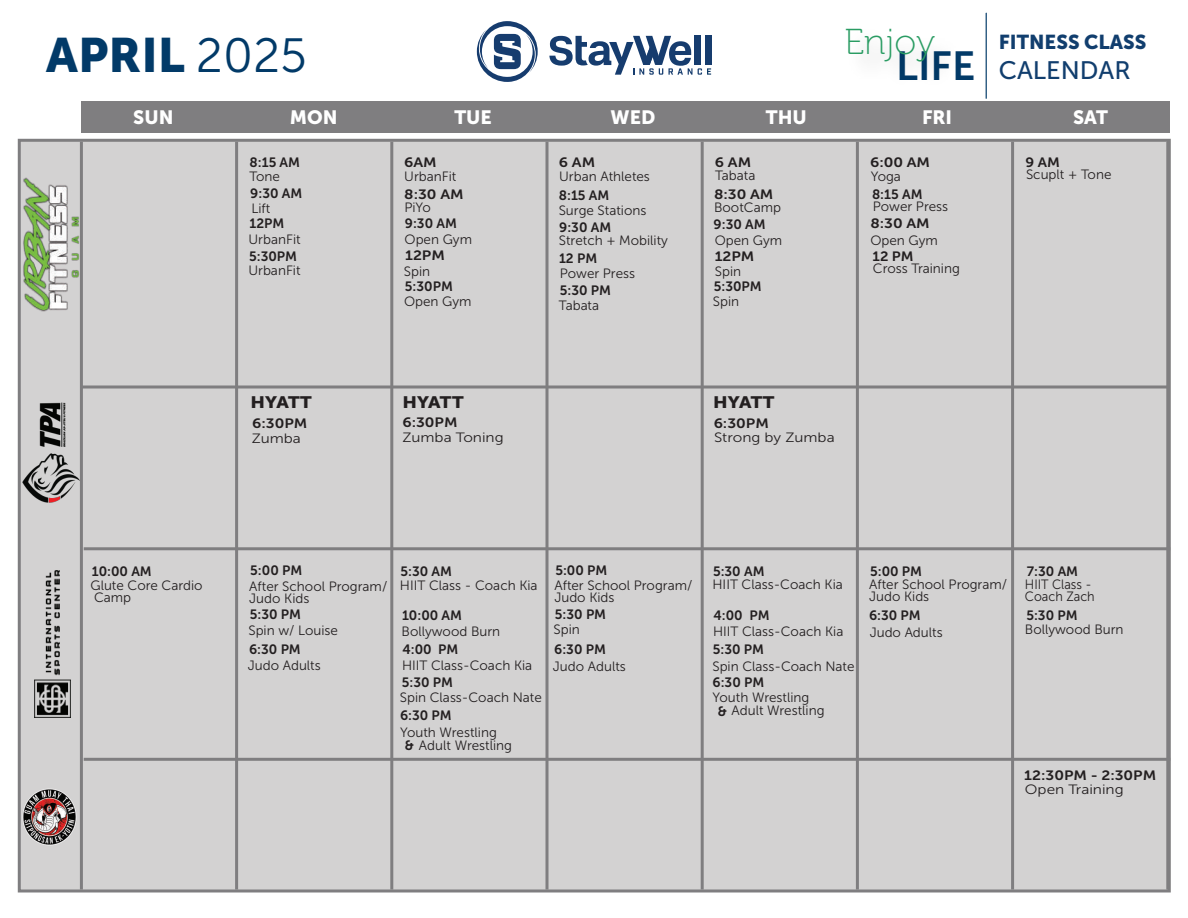
<style>
.page{position:relative;width:1188px;height:918px;background:#fff}
.page>*{position:absolute;margin:0;border:0;box-sizing:border-box;transform-origin:0 0}
.t1{font:48px "Museo Sans 900";color:#023a68}
.t2{font:40.5px "Museo Sans 700";color:#023a68}
.t3{font:36px "Museo 100";color:#2a9c63}
.t4{font:25.2px "Museo Sans 500";color:#113e6e}
.t5{font:20.1px "Museo Sans 900";color:#113e6e}
.t6{font:19.2px "Museo Sans 900";color:#fff}
.t7{font:16.5px "Museo Sans 900";letter-spacing:-.02em;color:#231f20;scale:1.14 1}
.t8{font:13.5px/12px "Museo Sans 300";color:#231f20}
.t9{font:13.5px "Museo Sans 700";color:#231f20}
.t10{font:13.5px "Museo Sans 700";color:#231f20;scale:1.14 1}
.t11{font:13.5px "Museo Sans 300";color:#231f20;scale:1.14 1}
.t12{font:13.5px/12px "Museo Sans 300";color:#231f20;scale:.93 1}
.t13{font:13.5px "Museo Sans 700";color:#231f20;scale:1.08 1}
.s1{font-family:"Museo Sans 300"}
.s2{font-family:"Museo Sans 700"}
</style>
<div class="page">
<div style="left:18px;top:139px;width:1153px;height:753px;background:#d3d2d2;border:3px solid #7f7e80"></div>
<div style="left:81px;top:101px;width:1089px;height:32px;background:#7f7e80"></div>
<hr style="left:986px;top:13px;width:1px;height:86px;background:#023a68">
<img style="left:17px;top:164px;width:63px;height:161px">
<img style="left:22px;top:788px;width:54px;height:58px">
<img style="left:17px;top:396px;width:63px;height:113px">
<hr style="left:80px;top:142px;width:3px;height:748px;background:#7f7e80">
<hr style="left:235px;top:142px;width:3px;height:748px;background:#7f7e80">
<hr style="left:390px;top:142px;width:3px;height:748px;background:#7f7e80">
<hr style="left:546px;top:142px;width:3px;height:748px;background:#7f7e80">
<hr style="left:701px;top:142px;width:3px;height:748px;background:#7f7e80">
<hr style="left:856px;top:142px;width:3px;height:748px;background:#7f7e80">
<hr style="left:1011px;top:142px;width:3px;height:748px;background:#7f7e80">
<hr style="left:1166px;top:142px;width:3px;height:748px;background:#7f7e80">
<hr style="left:82px;top:386px;width:1086px;height:2px;background:#7f7e80">
<hr style="left:84px;top:547px;width:1086px;height:3px;background:#7f7e80">
<svg style="left:477px;top:21px;width:61px;height:61px"></svg>
<svg style="left:549px;top:36px;width:162px;height:39px"></svg>
<hr style="left:84px;top:758px;width:1086px;height:3px;background:#7f7e80">
<img style="left:34px;top:571px;width:36px;height:147px">
<h3 class="t3" style="left:844px;top:22px;width:92px">Enjoy</h3>
<h3 class="t5" style="left:999px;top:30px;width:149px">FITNESS CLASS</h3>
<h3 class="t4" style="left:999px;top:57px;width:133px">CALENDAR</h3>
<h1 class="t1" style="left:46px;top:28px;width:262px">APRIL <span class="s1">2025</span></h1>
<h3 class="t6" style="left:133px;top:107px;width:42px">SUN</h3>
<h3 class="t6" style="left:290px;top:107px;width:49px">MON</h3>
<h3 class="t6" style="left:454px;top:107px;width:39px">TUE</h3>
<h3 class="t6" style="left:611px;top:107px;width:46px">WED</h3>
<h3 class="t6" style="left:766px;top:107px;width:43px">THU</h3>
<h3 class="t6" style="left:922px;top:107px;width:32px">FRI</h3>
<h3 class="t6" style="left:1073px;top:107px;width:36px">SAT</h3>
<h2 class="t2" style="left:896px;top:44px;width:81px">LIFE</h2>
<p class="t9" style="left:250px;top:154px;width:52px">8:15 AM</p>
<p class="t8" style="left:250px;top:170px;width:32px">Tone</p>
<p class="t9" style="left:250px;top:186px;width:54px">9:30 AM</p>
<p class="t8" style="left:251px;top:202px;width:20px">Lift</p>
<p class="t9" style="left:249px;top:216px;width:36px">12PM</p>
<p class="t8" style="left:249px;top:234px;width:54px">UrbanFit</p>
<p class="t9" style="left:249px;top:248px;width:49px">5:30PM</p>
<p class="t8" style="left:248px;top:265px;width:54px">UrbanFit</p>
<p class="t10" style="left:404px;top:154px;width:30px">6AM</p>
<p class="t10" style="left:404px;top:187px;width:54px">8:30 AM</p>
<p class="t8" style="left:404px;top:170px;width:54px">UrbanFit</p>
<p class="t8" style="left:404px;top:202px;width:28px">PiYo</p>
<p class="t9" style="left:405px;top:216px;width:54px">9:30 AM</p>
<p class="t8" style="left:405px;top:234px;width:69px">Open Gym</p>
<p class="t9" style="left:405px;top:279px;width:49px">5:30PM</p>
<p class="t8" style="left:404px;top:295px;width:69px">Open Gym</p>
<p class="t10" style="left:405px;top:248px;width:36px">12PM</p>
<p class="t8" style="left:404px;top:265px;width:28px">Spin</p>
<p class="t10" style="left:559px;top:155px;width:33px">6 AM</p>
<p class="t8" style="left:559px;top:170px;width:92px">Urban Athletes</p>
<p class="t9" style="left:559px;top:188px;width:52px">8:15 AM</p>
<p class="t8" style="left:559px;top:205px;width:89px">Surge Stations</p>
<p class="t9" style="left:559px;top:220px;width:54px">9:30 AM</p>
<p class="t8" style="left:559px;top:235px;width:111px">Stretch + Mobility</p>
<p class="t9" style="left:559px;top:251px;width:40px">12 PM</p>
<p class="t9" style="left:560px;top:283px;width:53px">5:30 PM</p>
<p class="t8" style="left:560px;top:268px;width:77px">Power Press</p>
<p class="t8" style="left:559px;top:299px;width:42px">Tabata</p>
<p class="t10" style="left:715px;top:154px;width:33px">6 AM</p>
<p class="t10" style="left:714px;top:187px;width:54px">8:30 AM</p>
<p class="t8" style="left:715px;top:170px;width:42px">Tabata</p>
<p class="t8" style="left:714px;top:202px;width:68px">BootCamp</p>
<p class="t10" style="left:715px;top:248px;width:36px">12PM</p>
<p class="t8" style="left:715px;top:265px;width:28px">Spin</p>
<p class="t9" style="left:714px;top:217px;width:54px">9:30 AM</p>
<p class="t8" style="left:715px;top:234px;width:69px">Open Gym</p>
<p class="t9" style="left:714px;top:279px;width:49px">5:30PM</p>
<p class="t8" style="left:713px;top:295px;width:28px">Spin</p>
<p class="t10" style="left:870px;top:155px;width:54px">6:00 AM</p>
<p class="t8" style="left:871px;top:170px;width:32px">Yoga</p>
<p class="t9" style="left:872px;top:187px;width:52px">8:15 AM</p>
<p class="t8" style="left:873px;top:201px;width:77px">Power Press</p>
<p class="t10" style="left:870px;top:216px;width:54px">8:30 AM</p>
<p class="t8" style="left:870px;top:234px;width:69px">Open Gym</p>
<p class="t13" style="left:873px;top:248px;width:40px">12 PM</p>
<p class="t8" style="left:873px;top:262px;width:89px">Cross Training</p>
<p class="t13" style="left:1026px;top:155px;width:33px">9 AM</p>
<p class="t8" style="left:1026px;top:169px;width:87px">Scuplt + Tone</p>
<p class="t7" style="left:251px;top:393px;width:55px">HYATT</p>
<p class="t7" style="left:402px;top:393px;width:55px">HYATT</p>
<p class="t10" style="left:252px;top:416px;width:50px">6:30PM</p>
<p class="t11" style="left:402px;top:430px;width:90px">Zumba Toning</p>
<p class="t10" style="left:402px;top:415px;width:50px">6:30PM</p>
<p class="t11" style="left:252px;top:431px;width:45px">Zumba</p>
<p class="t7" style="left:713px;top:393px;width:55px">HYATT</p>
<p class="t10" style="left:714px;top:416px;width:50px">6:30PM</p>
<p class="t11" style="left:714px;top:430px;width:107px">Strong by Zumba</p>
<p class="t9" style="left:92px;top:564px;width:62px">10:00 AM</p>
<p class="t8" style="left:90px;top:580px;width:114px">Glute Core Cardio<br>Camp</p>
<p class="t9" style="left:250px;top:563px;width:53px">5:00 PM</p>
<p class="t9" style="left:250px;top:607px;width:53px">5:30 PM</p>
<p class="t9" style="left:249px;top:642px;width:53px">6:30 PM</p>
<p class="t8" style="left:249px;top:580px;width:140px">After School Program/<br>Judo Kids</p>
<p class="t8" style="left:248px;top:624px;width:91px">Spin w/ Louise</p>
<p class="t8" style="left:248px;top:659px;width:75px">Judo Adults</p>
<p class="t9" style="left:400px;top:564px;width:53px">5:30 AM</p>
<p class="t8" style="left:400px;top:580px;width:139px">HIIT Class - Coach Kia</p>
<p class="t9" style="left:402px;top:608px;width:62px">10:00 AM</p>
<p class="t8" style="left:402px;top:625px;width:100px">Bollywood Burn</p>
<p class="t9" style="left:403px;top:642px;width:57px">4:00 PM</p>
<p class="t8" style="left:402px;top:660px;width:132px">HIIT Class-Coach Kia</p>
<p class="t9" style="left:402px;top:675px;width:53px">5:30 PM</p>
<p class="t8" style="left:400px;top:691px;width:144px">Spin Class-Coach Nate</p>
<p class="t9" style="left:400px;top:708px;width:53px">6:30 PM</p>
<p class="t8" style="left:405px;top:739px;width:109px"><span class="s2">&amp;</span> Adult Wrestling</p>
<p class="t8" style="left:400px;top:726px;width:98px">Youth Wrestling</p>
<p class="t9" style="left:555px;top:563px;width:53px">5:00 PM</p>
<p class="t9" style="left:555px;top:607px;width:53px">5:30 PM</p>
<p class="t9" style="left:554px;top:642px;width:53px">6:30 PM</p>
<p class="t8" style="left:554px;top:580px;width:140px">After School Program/<br>Judo Kids</p>
<p class="t8" style="left:554px;top:624px;width:28px">Spin</p>
<p class="t8" style="left:553px;top:661px;width:75px">Judo Adults</p>
<p class="t9" style="left:713px;top:564px;width:53px">5:30 AM</p>
<p class="t8" style="left:713px;top:578px;width:132px">HIIT Class-Coach Kia</p>
<p class="t9" style="left:714px;top:608px;width:57px">4:00 PM</p>
<p class="t8" style="left:713px;top:625px;width:132px">HIIT Class-Coach Kia</p>
<p class="t9" style="left:713px;top:642px;width:53px">5:30 PM</p>
<p class="t8" style="left:712px;top:661px;width:144px">Spin Class-Coach Nate</p>
<p class="t9" style="left:713px;top:675px;width:53px">6:30 PM</p>
<p class="t8" style="left:718px;top:705px;width:108px"><span class="s2">&amp;</span> Adult Wrestling</p>
<p class="t8" style="left:713px;top:692px;width:98px">Youth Wrestling</p>
<p class="t9" style="left:870px;top:564px;width:53px">5:00 PM</p>
<p class="t9" style="left:869px;top:607px;width:53px">6:30 PM</p>
<p class="t9" style="left:1026px;top:607px;width:53px">5:30 PM</p>
<p class="t9" style="left:1027px;top:564px;width:53px">7:30 AM</p>
<p class="t12" style="left:1025px;top:578px;width:77px">HIIT Class -<br>Coach Zach</p>
<p class="t8" style="left:869px;top:579px;width:140px">After School Program/<br>Judo Kids</p>
<p class="t8" style="left:870px;top:626px;width:75px">Judo Adults</p>
<p class="t8" style="left:1025px;top:624px;width:100px">Bollywood Burn</p>
<p class="t10" style="left:1024px;top:767px;width:117px">12:30PM - 2:30PM</p>
<p class="t11" style="left:1025px;top:782px;width:88px">Open Training</p>
</div>
